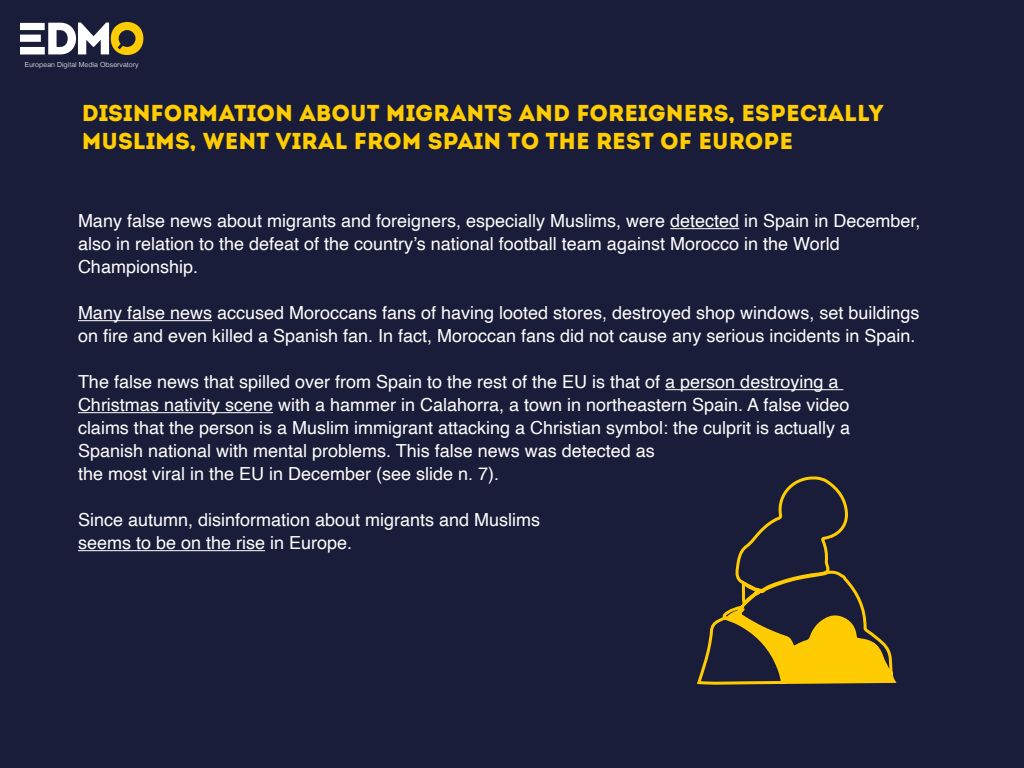
<style>
.page{position:relative;width:1024px;height:768px;background:#1a1d39}
.page>*{position:absolute;margin:0;border:0;box-sizing:border-box;transform-origin:0 0}
.t1{font:23px/27.6px "Intro Demo Black Caps";color:#ffcd02}
.t2{font:18px/23px "Helvetica";color:#fff}
.t3{font:300 7px "Helvetica";color:#fff}
</style>
<div class="page">
<svg style="left:20px;top:22px;width:123px;height:33px"></svg>
<hr style="left:670px;top:228px;width:69px;height:1px;background:#fff">
<hr style="left:78px;top:320px;width:134px;height:1px;background:#fff">
<hr style="left:665px;top:389px;width:178px;height:1px;background:#fff">
<hr style="left:78px;top:412px;width:195px;height:1px;background:#fff">
<hr style="left:78px;top:550px;width:187px;height:1px;background:#fff">
<svg style="left:697px;top:476px;width:200px;height:209px"></svg>
<svg style="left:727px;top:608px;width:166px;height:75px"></svg>
<p class="t3" style="left:25px;top:62px;width:115px">European Digital Media Observatory</p>
<p class="t1" style="left:82px;top:99px;width:804px">DISINFORMATION ABOUT MIGRANTS AND FOREIGNERS, ESPECIALLY<br>MUSLIMS, WENT VIRAL FROM SPAIN TO THE REST OF EUROPE</p>
<p class="t2" style="left:78px;top:211px;width:844px">Many false news about migrants and foreigners, especially Muslims, were detected in Spain in December, also in relation to the defeat of the country’s national football team against Morocco in the World<br>Championship.</p>
<p class="t2" style="left:78px;top:303px;width:843px">Many false news accused Moroccans fans of having looted stores, destroyed shop windows, set buildings on fire and even killed a Spanish fan. In fact, Moroccan fans did not cause any serious incidents in Spain.</p>
<p class="t2" style="left:78px;top:372px;width:774px">The false news that spilled over from Spain to the rest of the EU is that of a person destroying a Christmas nativity scene with a hammer in Calahorra, a town in northeastern Spain. A false video claims that the person is a Muslim immigrant attacking a Christian symbol: the culprit is actually a Spanish national with mental problems. This false news was detected as<br>the most viral in the EU in December (see slide n. 7).</p>
<p class="t2" style="left:78px;top:510px;width:464px">Since autumn, disinformation about migrants and Muslims seems to be on the rise in Europe.</p>
</div>
